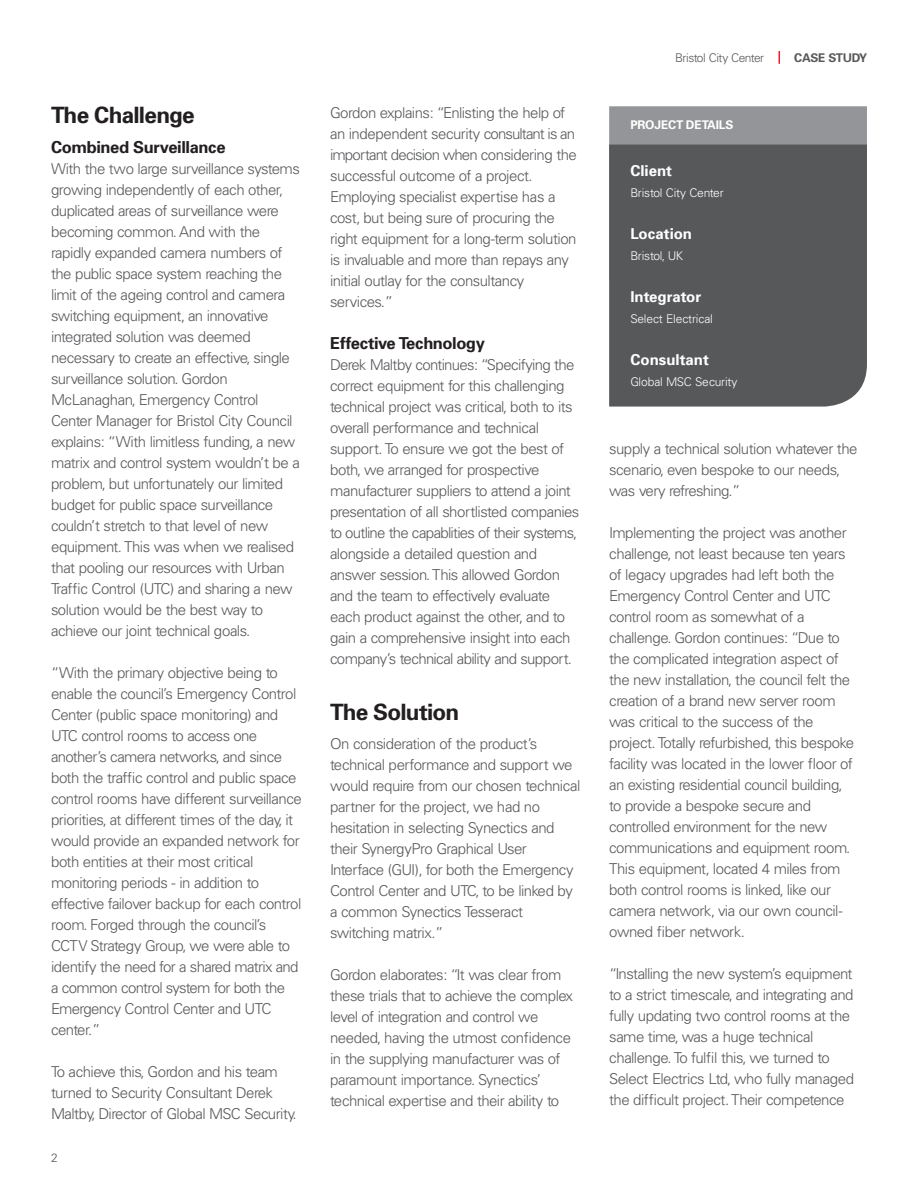
<style>
.page{position:relative;width:918px;height:1188px;background:#fff}
.page>*{position:absolute;margin:0;border:0;box-sizing:border-box;transform-origin:0 0}
.t1{font:700 22.5px "Univers";letter-spacing:-.03em;color:#231f20}
.t2{font:700 16.5px "Univers";letter-spacing:-.02em;color:#231f20}
.t3{font:300 15px/21px "Univers";letter-spacing:-.035em;color:#57585a}
.t4{font:700 15px "Univers";color:#fff}
.t5{font:300 12px "Univers";letter-spacing:-.015em;color:#fff}
.t6{font:300 12px "Univers";letter-spacing:-.035em;color:#57585a}
.t7{font:700 12px "Univers";letter-spacing:-.01em;color:#fff}
.t8{font:700 12px "Univers";letter-spacing:-.02em;color:#57585a}
</style>
<div class="page">
<div style="left:609px;top:106px;width:258px;height:39px;background:#939598"></div>
<div style="left:609px;top:145px;width:258px;height:262px;background:#57585a"></div>
<svg style="left:779px;top:51px;width:1px;height:13px"></svg>
<h1 class="t1" style="left:51px;top:101px;width:145px">The Challenge</h1>
<p class="t2" style="left:51px;top:136px;width:176px">Combined Surveillance</p>
<p class="t3" style="left:51px;top:157px;width:251px">With the two large surveillance systems growing independently of each other, duplicated areas of surveillance were becoming common. And with the rapidly expanded camera numbers of the public space system reaching the limit of the ageing control and camera switching equipment, an innovative integrated solution was deemed necessary to create an effective, single surveillance solution. Gordon McLanaghan, Emergency Control Center Manager for Bristol City Council explains: “With limitless funding, a new matrix and control system wouldn’t be a problem, but unfortunately our limited budget for public space surveillance couldn’t stretch to that level of new equipment. This was when we realised that pooling our resources with Urban Traffic Control (UTC) and sharing a new solution would be the best way to achieve our joint technical goals.</p>
<p class="t3" style="left:51px;top:661px;width:252px">“With the primary objective being to enable the council’s Emergency Control Center (public space monitoring) and UTC control rooms to access one another’s camera networks, and since both the traffic control and public space control rooms have different surveillance priorities, at different times of the day, it would provide an expanded network for both entities at their most critical monitoring periods - in addition to effective failover backup for each control room. Forged through the council’s CCTV Strategy Group, we were able to identify the need for a shared matrix and a common control system for both the Emergency Control Center and UTC center.”</p>
<p class="t3" style="left:51px;top:1060px;width:247px">To achieve this, Gordon and his team turned to Security Consultant Derek<br>Maltby, Director of Global MSC Security.</p>
<p class="t6" style="left:51px;top:1150px;width:8px">2</p>
<p class="t3" style="left:330px;top:102px;width:248px">Gordon explains: “Enlisting the help of an independent security consultant is an important decision when considering the successful outcome of a project.<br>Employing specialist expertise has a cost, but being sure of procuring the right equipment for a long-term solution is invaluable and more than repays any initial outlay for the consultancy services.”</p>
<p class="t2" style="left:330px;top:333px;width:156px">Effective Technology</p>
<p class="t3" style="left:330px;top:354px;width:251px">Derek Maltby continues: “Specifying the correct equipment for this challenging technical project was critical, both to its overall performance and technical support. To ensure we got the best of both, we arranged for prospective manufacturer suppliers to attend a joint presentation of all shortlisted companies to outline the capablities of their systems, alongside a detailed question and answer session. This allowed Gordon and the team to effectively evaluate each product against the other, and to gain a comprehensive insight into each company’s technical ability and support.</p>
<h1 class="t1" style="left:330px;top:697px;width:131px">The Solution</h1>
<p class="t3" style="left:330px;top:733px;width:252px">On consideration of the product’s technical performance and support we would require from our chosen technical partner for the project, we had no hesitation in selecting Synectics and their SynergyPro Graphical User Interface (GUI), for both the Emergency Control Center and UTC, to be linked by a common Synectics Tesseract switching matrix.”</p>
<p class="t3" style="left:330px;top:964px;width:245px">Gordon elaborates: “It was clear from these trials that to achieve the complex level of integration and control we needed, having the utmost confidence in the supplying manufacturer was of paramount importance. Synectics’ technical expertise and their ability to</p>
<p class="t6" style="left:675px;top:50px;width:91px">Bristol City Center</p>
<p class="t8" style="left:794px;top:50px;width:74px">CASE STUDY</p>
<p class="t7" style="left:630px;top:117px;width:104px">PROJECT DETAILS</p>
<p class="t4" style="left:630px;top:161px;width:43px">Client</p>
<p class="t5" style="left:630px;top:185px;width:95px">Bristol City Center</p>
<p class="t4" style="left:630px;top:224px;width:63px">Location</p>
<p class="t5" style="left:630px;top:248px;width:54px">Bristol, UK</p>
<p class="t4" style="left:630px;top:287px;width:72px">Integrator</p>
<p class="t5" style="left:630px;top:311px;width:84px">Select Electrical</p>
<p class="t4" style="left:630px;top:350px;width:80px">Consultant</p>
<p class="t5" style="left:630px;top:374px;width:109px">Global MSC Security</p>
<p class="t3" style="left:609px;top:438px;width:250px">supply a technical solution whatever the scenario, even bespoke to our needs, was very refreshing.”</p>
<p class="t3" style="left:609px;top:522px;width:247px">Implementing the project was another challenge, not least because ten years of legacy upgrades had left both the Emergency Control Center and UTC control room as somewhat of a challenge. Gordon continues: “Due to the complicated integration aspect of the new installation, the council felt the creation of a brand new server room was critical to the success of the project. Totally refurbished, this bespoke facility was located in the lower floor of an existing residential council building, to provide a bespoke secure and controlled environment for the new communications and equipment room.<br>This equipment, located 4 miles from both control rooms is linked, like our camera network, via our own council&shy;owned fiber network.</p>
<p class="t3" style="left:609px;top:963px;width:246px">“Installing the new system’s equipment to a strict timescale, and integrating and fully updating two control rooms at the same time, was a huge technical challenge. To fulfil this, we turned to Select Electrics Ltd, who fully managed the difficult project. Their competence</p>
</div>
